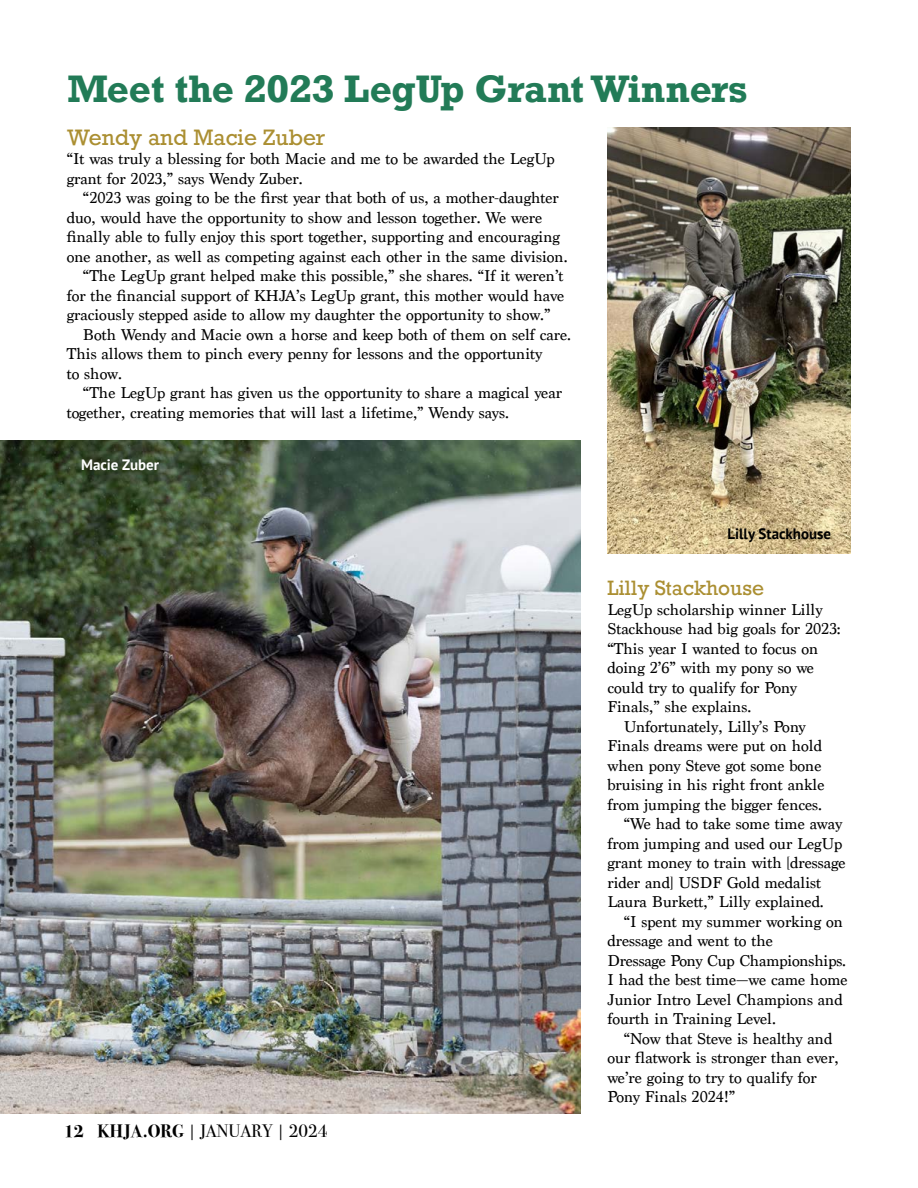
<style>
.page{position:relative;width:918px;height:1188px;background:#fff}
.page>*{position:absolute;margin:0;border:0;box-sizing:border-box;transform-origin:0 0}
.t1{font:700 36px "Rockwell";color:#227b57}
.t2{font:21px "Rockwell";color:#ab8f32}
.t3{font:19.5px "Rockwell";color:#ab8f32}
.t4{font:18px "Bodoni Svty Two ITCTT";color:#000}
.t5{font:16.5px/19.5px "Marion";color:#000}
.t6{font:700 15px "PT Sans";color:#000}
.t7{font:700 15px "PT Sans";color:#fff}
.s1{font-weight:700}
</style>
<div class="page">
<img style="left:0;top:441px;width:580px;height:673px">
<img style="left:608px;top:127px;width:242px;height:427px">
<h1 class="t1" style="left:68px;top:66px;width:681px">Meet the 2023 LegUp Grant Winners</h1>
<p class="t2" style="left:67px;top:124px;width:260px">Wendy and Macie Zuber</p>
<p class="t5" style="left:67px;top:150px;width:490px">“It was truly a blessing for both Macie and me to be awarded the LegUp grant for 2023,” says Wendy Zuber.</p>
<p class="t5" style="left:83px;top:189px;width:477px">“2023 was going to be the first year that both of us, a mother-daughter</p>
<p class="t5" style="left:67px;top:208px;width:477px">duo, would have the opportunity to show and lesson together. We were</p>
<p class="t5" style="left:67px;top:228px;width:495px">finally able to fully enjoy this sport together, supporting and encouraging</p>
<p class="t5" style="left:67px;top:247px;width:502px">one another, as well as competing against each other in the same division.</p>
<p class="t5" style="left:83px;top:267px;width:482px">“The LegUp grant helped make this possible,” she shares. “If it weren’t</p>
<p class="t5" style="left:67px;top:286px;width:499px">for the financial support of KHJA’s LegUp grant, this mother would have</p>
<p class="t5" style="left:67px;top:306px;width:485px">graciously stepped aside to allow my daughter the opportunity to show.”</p>
<p class="t5" style="left:83px;top:325px;width:490px">Both Wendy and Macie own a horse and keep both of them on self care.</p>
<p class="t5" style="left:67px;top:345px;width:477px">This allows them to pinch every penny for lessons and the opportunity</p>
<p class="t5" style="left:67px;top:364px;width:57px">to show.</p>
<p class="t5" style="left:83px;top:384px;width:481px">“The LegUp grant has given us the opportunity to share a magical year</p>
<p class="t5" style="left:67px;top:403px;width:444px">together, creating memories that will last a lifetime,” Wendy says.</p>
<p class="t7" style="left:81px;top:455px;width:80px">Macie Zuber</p>
<p class="t4" style="left:64px;top:1116px;width:265px"><span class="s1">12 KHJA.ORG</span> | JANUARY | 2024</p>
<p class="t6" style="left:728px;top:524px;width:105px">Lilly Stackhouse</p>
<p class="t3" style="left:608px;top:576px;width:158px">Lilly Stackhouse</p>
<p class="t5" style="left:608px;top:600px;width:217px">LegUp scholarship winner Lilly</p>
<p class="t5" style="left:608px;top:619px;width:235px">Stackhouse had big goals for 2023:</p>
<p class="t5" style="left:608px;top:639px;width:212px">“This year I wanted to focus on</p>
<p class="t5" style="left:608px;top:658px;width:208px">doing 2’6” with my pony so we</p>
<p class="t5" style="left:608px;top:678px;width:191px">could try to qualify for Pony</p>
<p class="t5" style="left:608px;top:697px;width:145px">Finals,” she explains.</p>
<p class="t5" style="left:624px;top:717px;width:184px">Unfortunately, Lilly’s Pony</p>
<p class="t5" style="left:608px;top:736px;width:216px">Finals dreams were put on hold</p>
<p class="t5" style="left:608px;top:756px;width:216px">when pony Steve got some bone</p>
<p class="t5" style="left:608px;top:775px;width:219px">bruising in his right front ankle</p>
<p class="t5" style="left:608px;top:795px;width:216px">from jumping the bigger fences.</p>
<p class="t5" style="left:624px;top:814px;width:220px">“We had to take some time away</p>
<p class="t5" style="left:608px;top:834px;width:236px">from jumping and used our LegUp</p>
<p class="t5" style="left:608px;top:853px;width:240px">grant money to train with [dressage</p>
<p class="t5" style="left:608px;top:873px;width:215px">rider and] USDF Gold medalist</p>
<p class="t5" style="left:608px;top:892px;width:218px">Laura Burkett,” Lilly explained.</p>
<p class="t5" style="left:624px;top:912px;width:221px">“I spent my summer working on</p>
<p class="t5" style="left:608px;top:931px;width:167px">dressage and went to the</p>
<p class="t5" style="left:608px;top:951px;width:240px">Dressage Pony Cup Championships.</p>
<p class="t5" style="left:608px;top:970px;width:242px">I had the best time—we came home</p>
<p class="t5" style="left:608px;top:990px;width:237px">Junior Intro Level Champions and</p>
<p class="t5" style="left:608px;top:1009px;width:170px">fourth in Training Level.</p>
<p class="t5" style="left:624px;top:1029px;width:210px">“Now that Steve is healthy and</p>
<p class="t5" style="left:608px;top:1048px;width:232px">our flatwork is stronger than ever,</p>
<p class="t5" style="left:608px;top:1068px;width:211px">we’re going to try to qualify for</p>
<p class="t5" style="left:608px;top:1087px;width:129px">Pony Finals 2024!”</p>
</div>
